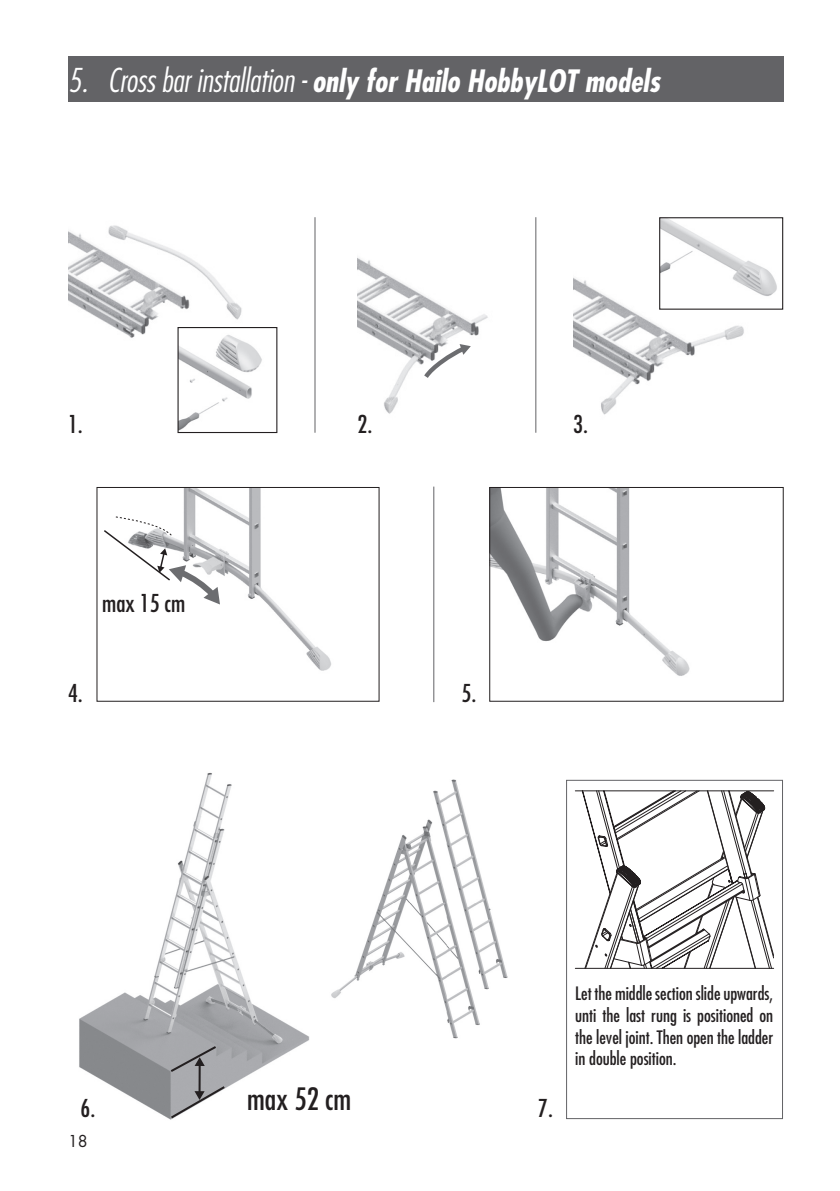
<style>
.page{position:relative;width:840px;height:1191px;background:#fff}
.page>*{position:absolute;margin:0;border:0;box-sizing:border-box;transform-origin:0 0}
.t1{font:italic 700 condensed 30px "Futura";color:#fff}
.t2{font:condensed 30px "Futura";color:#231f20}
.t3{font:condensed 24px "Futura";color:#231f20}
.t4{font:condensed 18px/21.6px "Futura";color:#231f20;text-align:justify}
.t5{font:16px "Futura";color:#231f20}
.s1{font-weight:300;font-size:32px}
</style>
<div class="page">
<div style="left:68px;top:57px;width:714px;height:45px;background:#636366"></div>
<hr style="left:575px;top:968px;width:198px;height:1px;background:#231f20">
<hr style="left:575px;top:790px;width:198px;height:1px;background:#231f20">
<svg style="left:581px;top:790px;width:192px;height:178px"></svg>
<div style="left:565px;top:780px;width:217px;height:339px;border:1px solid #636366"></div>
<img style="left:358px;top:258px;width:130px;height:156px">
<svg style="left:419px;top:343px;width:51px;height:40px"></svg>
<img style="left:573px;top:277px;width:171px;height:138px">
<img style="left:660px;top:219px;width:117px;height:85px">
<div style="left:658px;top:217px;width:124px;height:93px;border:1px solid #231f20"></div>
<img style="left:183px;top:489px;width:148px;height:182px">
<svg style="left:104px;top:516px;width:117px;height:88px"></svg>
<img style="left:491px;top:489px;width:199px;height:187px">
<div style="left:489px;top:487px;width:294px;height:214px;border:1px solid #231f20"></div>
<img style="left:68px;top:225px;width:174px;height:113px">
<img style="left:179px;top:329px;width:83px;height:102px">
<div style="left:177px;top:327px;width:100px;height:106px;border:1px solid #231f20"></div>
<hr style="left:314px;top:217px;width:1px;height:216px;background:#636366">
<hr style="left:535px;top:217px;width:1px;height:216px;background:#636366">
<hr style="left:433px;top:486px;width:1px;height:216px;background:#636366">
<img style="left:79px;top:773px;width:231px;height:345px">
<svg style="left:168px;top:1044px;width:59px;height:76px"></svg>
<img style="left:331px;top:779px;width:177px;height:260px">
<h1 class="t1" style="left:68px;top:62px;width:593px"><span class="s1">5. Cross bar installation -</span> only for Hailo HobbyLOT models</h1>
<h2 class="t3" style="left:68px;top:409px;width:16px">1.</h2>
<h2 class="t3" style="left:357px;top:409px;width:16px">2.</h2>
<h2 class="t3" style="left:573px;top:409px;width:16px">3.</h2>
<h2 class="t3" style="left:102px;top:588px;width:85px">max 15 cm</h2>
<h2 class="t3" style="left:68px;top:678px;width:16px">4.</h2>
<h2 class="t3" style="left:461px;top:678px;width:16px">5.</h2>
<h2 class="t3" style="left:81px;top:1093px;width:16px">6.</h2>
<p class="t5" style="left:68px;top:1129px;width:21px">18</p>
<h1 class="t2" style="left:247px;top:1079px;width:105px">max 52 cm</h1>
<h2 class="t3" style="left:538px;top:1093px;width:16px">7.</h2>
<p class="t4" style="left:575px;top:982px;width:199px">Let the middle section slide upwards, unti the last rung is positioned on the level joint. Then open the ladder in double position.</p>
</div>
